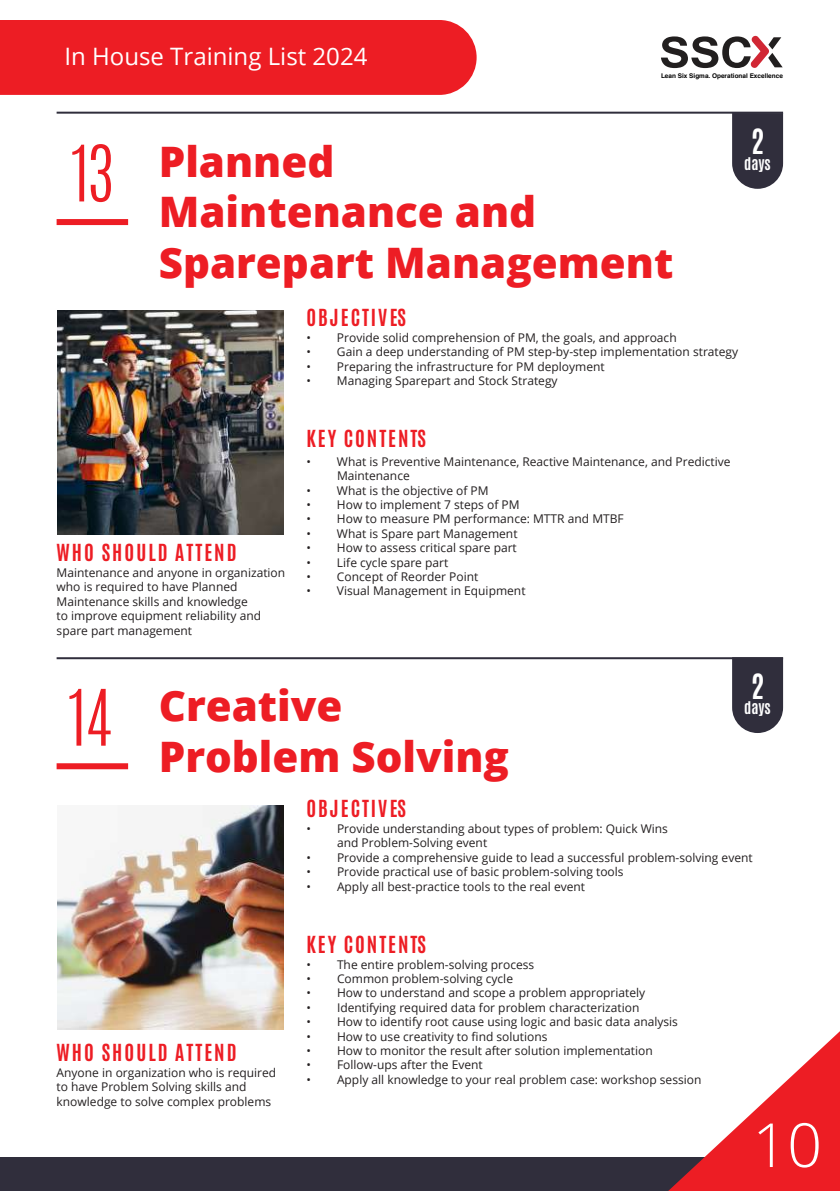
<style>
.page{position:relative;width:840px;height:1191px;background:#fff}
.page>*{position:absolute;margin:0;border:0;box-sizing:border-box;transform-origin:0 0}
.t1{font:300 66px "Antonio";color:#ed1d24}
.t2{font:300 60.8px "Open Sans";color:#fff}
.t3{font:800 42px/50.4px "Open Sans";color:#ed1d24}
.t4{font:700 29.6px "Antonio";color:#fff}
.t5{font:24px "Open Sans";color:#fff}
.t6{font:700 20px "Antonio";letter-spacing:.1em;color:#ed1d24}
.t7{font:700 14.8px "Antonio";color:#fff}
.t8{font:12px/14.4px "Open Sans";color:#231f20}
.t9{font:700 6.4px "Helvetica";color:#010101}
</style>
<div class="page">
<hr style="left:57px;top:657px;width:725px;height:2px;background:#302e3c">
<hr style="left:57px;top:112px;width:725px;height:2px;background:#302e3c">
<div style="left:57px;top:763px;width:71px;height:6px;background:#ed1d24"></div>
<div style="left:57px;top:219px;width:71px;height:6px;background:#ed1d24"></div>
<svg style="left:731px;top:657px;width:51px;height:76px;background:#42404d"></svg>
<svg style="left:731px;top:113px;width:51px;height:76px;background:#42404d"></svg>
<img style="left:57px;top:310px;width:226px;height:224px">
<img style="left:57px;top:805px;width:226px;height:224px">
<div style="left:0;top:1157px;width:839px;height:34px;background:#302e3c"></div>
<div style="left:0;top:20px;width:476px;height:75px;background:#ed1d24"></div>
<svg style="left:668px;top:1032px;width:171px;height:159px"></svg>
<svg style="left:661px;top:35px;width:121px;height:33px"></svg>
<h3 class="t5" style="left:64px;top:39px;width:304px">In House Training List 2024</h3>
<p class="t9" style="left:660px;top:71px;width:123px">Lean Six Sigma. Operational Excellence</p>
<h1 class="t1" style="left:71px;top:126px;width:44px">13</h1>
<h3 class="t3" style="left:159px;top:134px;width:516px">Planned<br>Maintenance and<br>Sparepart Management</h3>
<h3 class="t6" style="left:306px;top:303px;width:101px">OBJECTIVES</h3>
<h3 class="t4" style="left:750px;top:121px;width:15px">2</h3>
<p class="t7" style="left:743px;top:153px;width:28px">days</p>
<p class="t8" style="left:306px;top:330px;width:371px">• Provide solid comprehension of PM, the goals, and approach</p>
<p class="t8" style="left:306px;top:344px;width:433px">• Gain a deep understanding of PM step-by-step implementation strategy</p>
<p class="t8" style="left:306px;top:359px;width:300px">• Preparing the infrastructure for PM deployment</p>
<p class="t8" style="left:306px;top:373px;width:253px">• Managing Sparepart and Stock Strategy</p>
<h3 class="t6" style="left:306px;top:424px;width:121px">KEY CONTENTS</h3>
<h3 class="t6" style="left:57px;top:538px;width:181px">WHO SHOULD ATTEND</h3>
<p class="t8" style="left:57px;top:565px;width:230px">Maintenance and anyone in organization who is required to have Planned Maintenance skills and knowledge<br>to improve equipment reliability and spare part management</p>
<p class="t8" style="left:337px;top:454px;width:395px;text-indent:-31px">• What is Preventive Maintenance, Reactive Maintenance, and Predictive<br>Maintenance</p>
<p class="t8" style="left:306px;top:482px;width:184px">• What is the objective of PM</p>
<p class="t8" style="left:306px;top:497px;width:215px">• How to implement 7 steps of PM</p>
<p class="t8" style="left:306px;top:511px;width:319px">• How to measure PM performance: MTTR and MTBF</p>
<p class="t8" style="left:306px;top:526px;width:213px">• What is Spare part Management</p>
<p class="t8" style="left:306px;top:540px;width:212px">• How to assess critical spare part</p>
<p class="t8" style="left:306px;top:554px;width:143px">• Life cycle spare part</p>
<p class="t8" style="left:306px;top:569px;width:173px">• Concept of Reorder Point</p>
<p class="t8" style="left:306px;top:583px;width:220px">• Visual Management in Equipment</p>
<h1 class="t1" style="left:68px;top:670px;width:44px">14</h1>
<h3 class="t3" style="left:159px;top:678px;width:351px">Creative<br>Problem Solving</h3>
<h3 class="t6" style="left:306px;top:794px;width:101px">OBJECTIVES</h3>
<h3 class="t4" style="left:750px;top:665px;width:15px">2</h3>
<p class="t7" style="left:743px;top:697px;width:28px">days</p>
<h3 class="t6" style="left:57px;top:1038px;width:181px">WHO SHOULD ATTEND</h3>
<p class="t8" style="left:57px;top:1065px;width:221px">Anyone in organization who is required to have Problem Solving skills and knowledge to solve complex problems</p>
<p class="t8" style="left:337px;top:821px;width:332px;text-indent:-31px">• Provide understanding about types of problem: Quick Wins and Problem-Solving event</p>
<p class="t8" style="left:306px;top:850px;width:447px">• Provide a comprehensive guide to lead a successful problem-solving event</p>
<p class="t8" style="left:306px;top:864px;width:318px">• Provide practical use of basic problem-solving tools</p>
<p class="t8" style="left:306px;top:878px;width:280px">• Apply all best-practice tools to the real event</p>
<h3 class="t6" style="left:306px;top:929px;width:121px">KEY CONTENTS</h3>
<p class="t8" style="left:306px;top:956px;width:229px">• The entire problem-solving process</p>
<p class="t8" style="left:306px;top:971px;width:208px">• Common problem-solving cycle</p>
<p class="t8" style="left:306px;top:985px;width:340px">• How to understand and scope a problem appropriately</p>
<p class="t8" style="left:306px;top:1000px;width:334px">• Identifying required data for problem characterization</p>
<p class="t8" style="left:306px;top:1014px;width:373px">• How to identify root cause using logic and basic data analysis</p>
<p class="t8" style="left:306px;top:1028px;width:243px">• How to use creativity to find solutions</p>
<p class="t8" style="left:306px;top:1043px;width:348px">• How to monitor the result after solution implementation</p>
<p class="t8" style="left:306px;top:1057px;width:178px">• Follow-ups after the Event</p>
<p class="t8" style="left:306px;top:1072px;width:396px">• Apply all knowledge to your real problem case: workshop session</p>
<h2 class="t2" style="left:752px;top:1103px;width:71px">10</h2>
</div>
